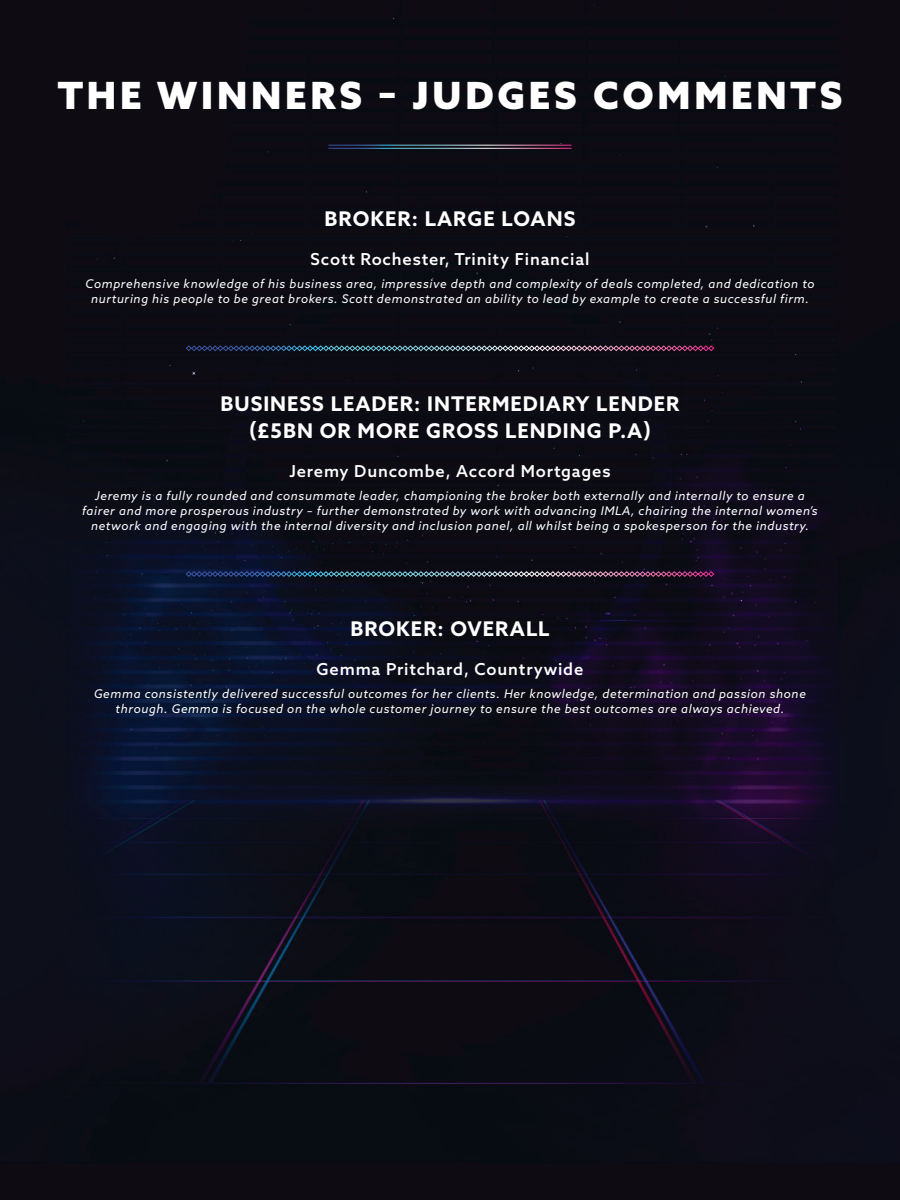
<style>
.page{position:relative;width:900px;height:1200px;background:#fff}
.page>*{position:absolute;margin:0;border:0;box-sizing:border-box;transform-origin:0 0}
.t1{font:900 37.5px "Azo Sans";letter-spacing:.1em;color:#fff}
.t2{font:700 20.25px/27px "Azo Sans";letter-spacing:.05em;color:#fff;text-align:center}
.t3{font:500 16.5px "Azo Sans";letter-spacing:.05em;color:#fff}
.t4{font:italic 12px/15px "Azo Sans";letter-spacing:.05em;color:#fff;text-align:center}
</style>
<div class="page">
<img style="left:0;top:0;width:900px;height:1200px">
<hr style="left:328px;top:145px;width:244px;height:1px;background:#fff">
<hr style="left:328px;top:148px;width:244px;height:1px;background:#fff">
<img style="left:186px;top:345px;width:528px;height:6px">
<img style="left:186px;top:571px;width:528px;height:6px">
<h1 class="t1" style="left:58px;top:70px;width:786px">THE WINNERS – JUDGES COMMENTS</h1>
<h2 class="t2" style="left:325px;top:205px;width:252px">BROKER: LARGE LOANS</h2>
<h3 class="t3" style="left:311px;top:249px;width:280px">Scott Rochester, Trinity Financial</h3>
<p class="t4" style="left:85px;top:276px;width:731px">Comprehensive knowledge of his business area, impressive depth and complexity of deals completed, and dedication to nurturing his people to be great brokers. Scott demonstrated an ability to lead by example to create a successful firm.</p>
<h2 class="t2" style="left:221px;top:390px;width:460px">BUSINESS LEADER: INTERMEDIARY LENDER (£5BN OR MORE GROSS LENDING P.A)</h2>
<h3 class="t3" style="left:289px;top:461px;width:323px">Jeremy Duncombe, Accord Mortgages</h3>
<p class="t4" style="left:82px;top:488px;width:737px">Jeremy is a fully rounded and consummate leader, championing the broker both externally and internally to ensure a fairer and more prosperous industry – further demonstrated by work with advancing IMLA, chairing the internal women’s network and engaging with the internal diversity and inclusion panel, all whilst being a spokesperson for the industry.</p>
<h2 class="t2" style="left:350px;top:615px;width:201px">BROKER: OVERALL</h2>
<h3 class="t3" style="left:317px;top:658px;width:268px">Gemma Pritchard, Countrywide</h3>
<p class="t4" style="left:94px;top:686px;width:713px">Gemma consistently delivered successful outcomes for her clients. Her knowledge, determination and passion shone through. Gemma is focused on the whole customer journey to ensure the best outcomes are always achieved.</p>
</div>
